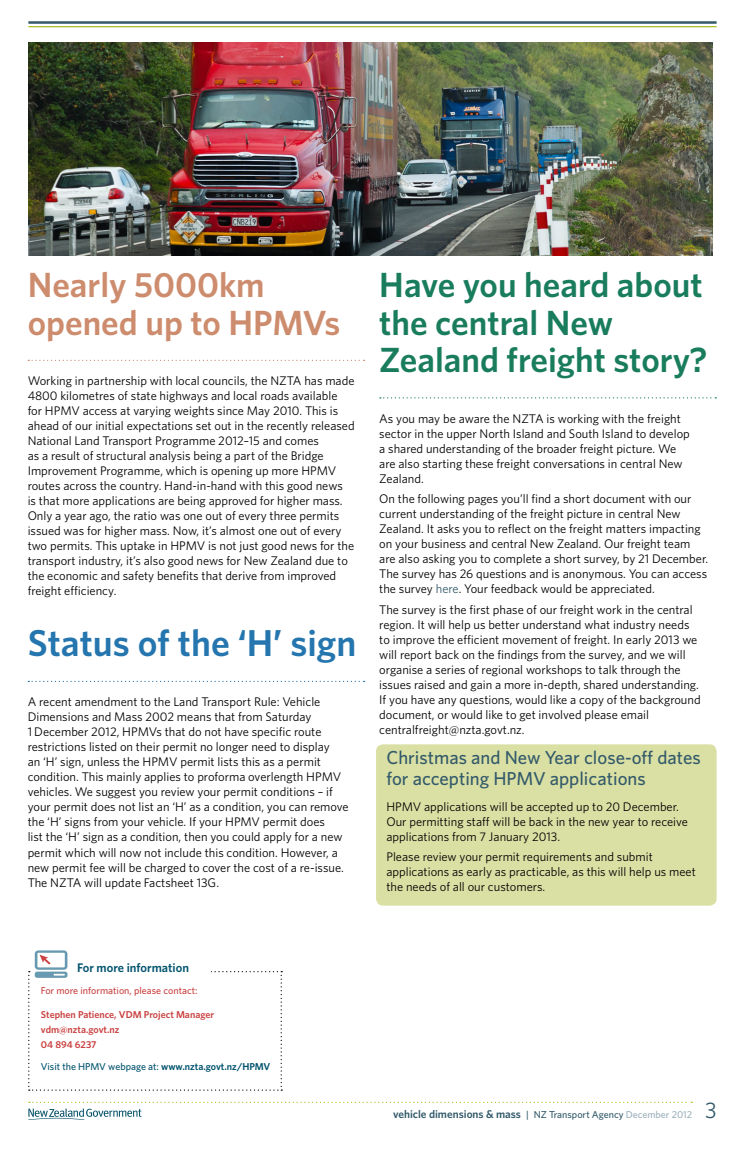
<style>
.page{position:relative;width:745px;height:1152px;background:#fff}
.page>*{position:absolute;margin:0;border:0;box-sizing:border-box;transform-origin:0 0}
.t1{font:600 37.5px "Whitney";color:#2575ae}
.t2{font:600 35px/37.5px "Whitney";color:#197d5d}
.t3{font:600 35px/37.5px "Whitney";color:#cd8c6d}
.t4{font:22.5px "Whitney";color:#335a6a}
.t5{font:500 18.75px/21.2px "Whitney";color:#335a6a}
.t6{font:12.5px/15px "Whitney";color:#000}
.t7{font:600 12.5px "Whitney";color:#00536d}
.t8{font:600 11.25px "Whitney";color:#335a6a}
.t9{font:600 10px/15px "Whitney";color:#ca4242}
.t10{font:500 10px "Whitney";color:#00536d}
.t11{font:500 10px "Whitney";color:#ca4242}
.s1{color:#335a6a}
.s2{font-weight:600}
.s3{font-weight:500;font-size:10px}
.s4{font-weight:500;font-size:10px;color:#9cb0bb}
</style>
<div class="page">
<hr style="left:28px;top:26px;width:688px;height:1px;background:#afbe24">
<hr style="left:28px;top:21px;width:688px;height:3px;background:#335a6a">
<svg style="left:28px;top:1101px;width:663px;height:19px"></svg>
<div style="left:376px;top:744px;width:340px;height:161px;background:#dae0a4;border-radius:7px"></div>
<svg style="left:28px;top:950px;width:254px;height:140px"></svg>
<svg style="left:28px;top:360px;width:336px;height:1px"></svg>
<svg style="left:28px;top:681px;width:336px;height:1px"></svg>
<svg style="left:379px;top:397px;width:336px;height:1px"></svg>
<img style="left:28px;top:43px;width:684px;height:212px">
<h2 class="t3" style="left:28px;top:266px;width:314px">Nearly 5000km opened up to HPMVs</h2>
<p class="t6" style="left:28px;top:373px;width:328px">Working in partnership with local councils, the NZTA has made 4800 kilometres of state highways and local roads available for HPMV access at varying weights since May 2010. This is ahead of our initial expectations set out in the recently released National Land Transport Programme 2012–15 and comes<br>as a result of structural analysis being a part of the Bridge Improvement Programme, which is opening up more HPMV routes across the country. Hand-in-hand with this good news<br>is that more applications are being approved for higher mass.<br>Only a year ago, the ratio was one out of every three permits issued was for higher mass. Now, it’s almost one out of every two permits. This uptake in HPMV is not just good news for the transport industry, it’s also good news for New Zealand due to the economic and safety benefits that derive from improved freight efficiency.</p>
<h1 class="t1" style="left:28px;top:618px;width:330px">Status of the ‘H’ sign</h1>
<p class="t6" style="left:28px;top:694px;width:322px">A recent amendment to the Land Transport Rule: Vehicle Dimensions and Mass 2002 means that from Saturday<br>1 December 2012, HPMVs that do not have specific route restrictions listed on their permit no longer need to display<br>an ‘H’ sign, unless the HPMV permit lists this as a permit condition. This mainly applies to proforma overlength HPMV vehicles. We suggest you review your permit conditions – if your permit does not list an ‘H’ as a condition, you can remove the ‘H’ signs from your vehicle. If your HPMV permit does<br>list the ‘H’ sign as a condition, then you could apply for a new permit which will now not include this condition. However, a new permit fee will be charged to cover the cost of a re-issue.<br>The NZTA will update Factsheet 13G.</p>
<h2 class="t2" style="left:379px;top:266px;width:329px">Have you heard about the central New<br>Zealand freight story?</h2>
<p class="t6" style="left:379px;top:411px;width:312px">As you may be aware the NZTA is working with the freight sector in the upper North Island and South Island to develop a shared understanding of the broader freight picture. We are also starting these freight conversations in central New Zealand.</p>
<p class="t6" style="left:379px;top:491px;width:330px">On the following pages you’ll find a short document with our current understanding of the freight picture in central New Zealand. It asks you to reflect on the freight matters impacting on your business and central New Zealand. Our freight team are also asking you to complete a short survey, by 21 December.<br>The survey has 26 questions and is anonymous. You can access the survey <span class="s1">here</span>. Your feedback would be appreciated.</p>
<p class="t6" style="left:379px;top:601px;width:323px">The survey is the first phase of our freight work in the central region. It will help us better understand what industry needs to improve the efficient movement of freight. In early 2013 we will report back on the findings from the survey, and we will organise a series of regional workshops to talk through the issues raised and gain a more in-depth, shared understanding.<br>If you have any questions, would like a copy of the background document, or would like to get involved please email centralfreight@nzta.govt.nz.</p>
<h3 class="t5" style="left:386px;top:746px;width:316px">Christmas and New Year close-off dates for accepting HPMV applications</h3>
<p class="t6" style="left:386px;top:798px;width:303px">HPMV applications will be accepted up to 20 December.<br>Our permitting staff will be back in the new year to receive applications from 7 January 2013.</p>
<p class="t6" style="left:386px;top:849px;width:311px">Please review your permit requirements and submit applications as early as practicable, as this will help us meet the needs of all our customers.</p>
<p class="t7" style="left:77px;top:959px;width:113px">For more information</p>
<p class="t11" style="left:41px;top:984px;width:158px">For more information, please contact:</p>
<p class="t9" style="left:41px;top:1007px;width:174px">Stephen Patience, VDM Project Manager vdm@nzta.govt.nz<br>04 894 6237</p>
<p class="t10" style="left:41px;top:1060px;width:231px">Visit the HPMV webpage at: <span class="s2">www.nzta.govt.nz/HPMV</span></p>
<p class="t8" style="left:393px;top:1106px;width:300px">vehicle dimensions &amp; mass <span class="s3">| NZ Transport Agency</span> <span class="s4">December 2012</span></p>
<h3 class="t4" style="left:704px;top:1095px;width:13px">3</h3>
</div>
